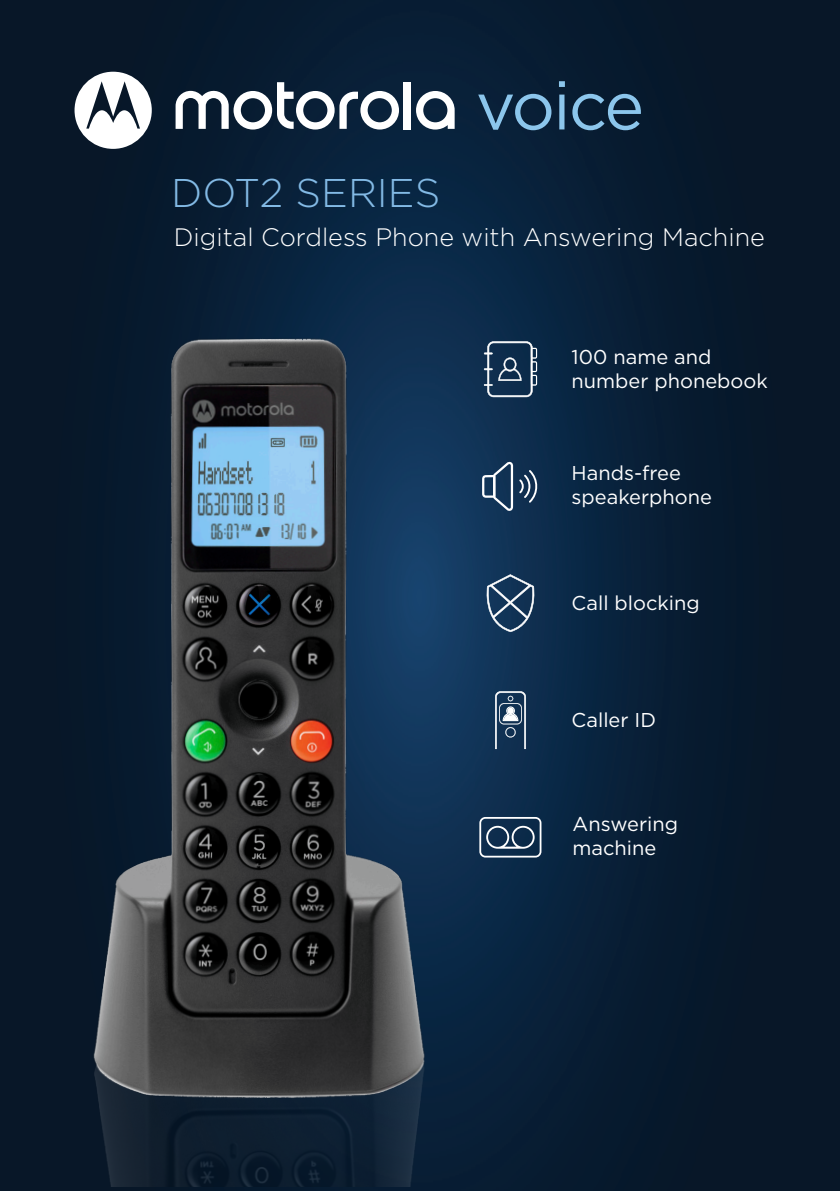
<style>
.page{position:relative;width:840px;height:1191px;background:#fff}
.page>*{position:absolute;margin:0;border:0;box-sizing:border-box;transform-origin:0 0}
.t1{font:300 40px "Gotham";color:#83bae5}
.t2{font:300 25.2px "Gotham";color:#fff}
.t3{font:20px/24px "Gotham";color:#fff}
</style>
<div class="page">
<img style="left:0;top:0;width:839px;height:1191px">
<img style="left:72px;top:279px;width:467px;height:907px">
<svg style="left:416px;top:91px;width:38px;height:39px"></svg>
<div style="left:403px;top:82px;width:8px;height:48px;background:#fff"></div>
<svg style="left:175px;top:82px;width:224px;height:48px"></svg>
<svg style="left:74px;top:72px;width:78px;height:77px"></svg>
<svg style="left:478px;top:94px;width:73px;height:36px;background:#325471"></svg>
<svg style="left:558px;top:81px;width:6px;height:6px"></svg>
<div style="left:559px;top:95px;width:5px;height:34px;background:#8cc6ec"></div>
<svg style="left:572px;top:94px;width:68px;height:36px;background:#365873"></svg>
<svg style="left:494px;top:691px;width:31px;height:58px;background:#4b637d"></svg>
<svg style="left:482px;top:461px;width:31px;height:50px"></svg>
<svg style="left:519px;top:470px;width:20px;height:32px"></svg>
<svg style="left:481px;top:574px;width:58px;height:58px;background:#35526f"></svg>
<svg style="left:483px;top:341px;width:54px;height:56px;background:#3c556f"></svg>
<svg style="left:479px;top:817px;width:62px;height:40px;background:#445c74"></svg>
<p class="t1" style="left:171px;top:167px;width:271px">DOT2 SERIES</p>
<p class="t2" style="left:174px;top:221px;width:592px">Digital Cordless Phone with Answering Machine</p>
<p class="t3" style="left:571px;top:344px;width:197px">100 name and number phonebook</p>
<p class="t3" style="left:571px;top:460px;width:142px">Hands-free speakerphone</p>
<p class="t3" style="left:571px;top:591px;width:130px">Call blocking</p>
<p class="t3" style="left:571px;top:707px;width:86px">Caller ID</p>
<p class="t3" style="left:572px;top:811px;width:107px">Answering</p>
<p class="t3" style="left:572px;top:835px;width:85px">machine</p>
</div>
